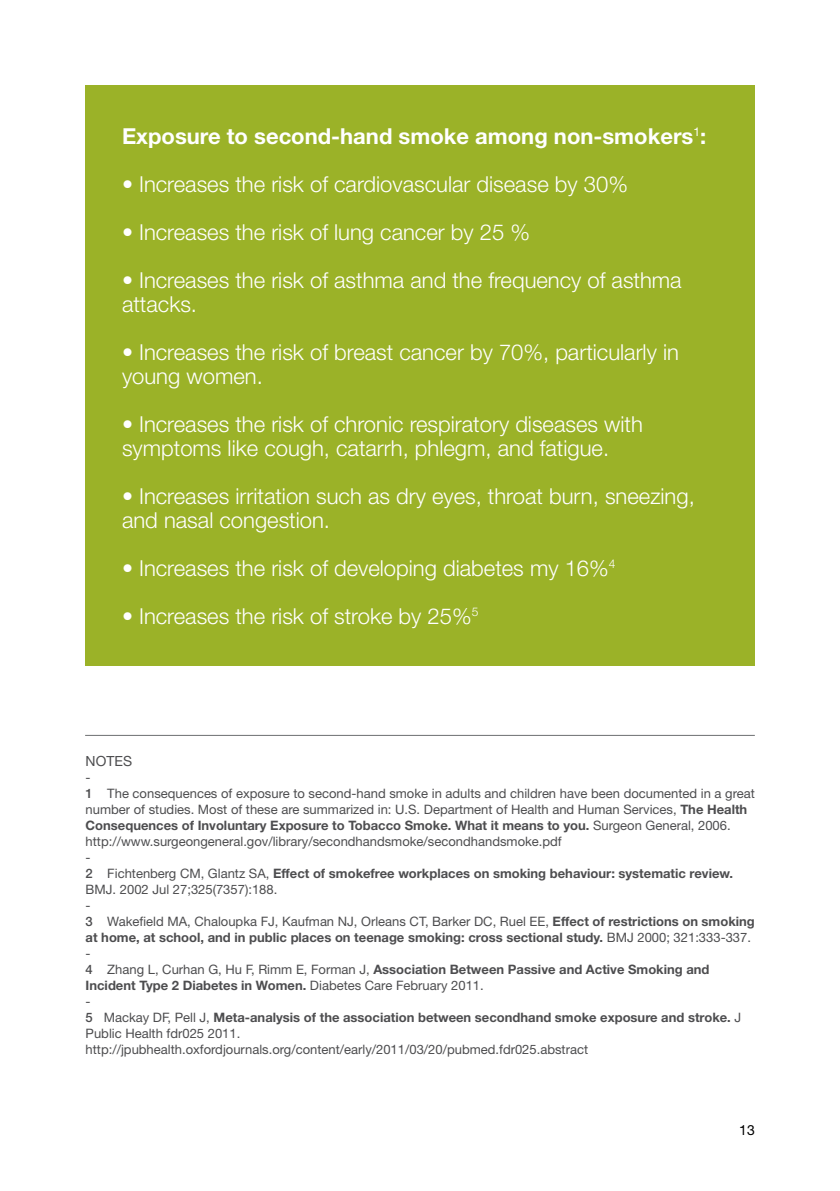
<style>
.page{position:relative;width:840px;height:1191px;background:#fff}
.page>*{position:absolute;margin:0;border:0;box-sizing:border-box;transform-origin:0 0}
.t1{font:300 22px/24px "Helvetica Neue";color:#fff}
.t2{font:700 22px "Helvetica Neue";color:#fff}
.t3{font:14px "Helvetica Neue LT Std";color:#4d4d4f}
.t4{font:14px "Helvetica Neue LT Std";color:#000}
.t5{font:13px/16px "Helvetica Neue LT Std";color:#4d4d4f}
.s1{font-weight:500}
.s2{font-weight:700}
</style>
<div class="page">
<div style="left:85px;top:85px;width:669px;height:580px;background:#9bb228"></div>
<hr style="left:85px;top:735px;width:669px;height:1px;background:#6d6f71">
<h1 class="t2" style="left:122px;top:122px;width:585px">Exposure to second-hand smoke among non-smokers<sup>1</sup>:</h1>
<h1 class="t1" style="left:122px;top:171px;width:507px">• Increases the risk of cardiovascular disease by 30%</h1>
<h1 class="t1" style="left:122px;top:219px;width:409px">• Increases the risk of lung cancer by 25 %</h1>
<h1 class="t1" style="left:122px;top:267px;width:561px">• Increases the risk of asthma and the frequency of asthma attacks.</h1>
<h1 class="t1" style="left:122px;top:339px;width:558px">• Increases the risk of breast cancer by 70%, particularly in young women.</h1>
<h1 class="t1" style="left:122px;top:411px;width:522px">• Increases the risk of chronic respiratory diseases with symptoms like cough, catarrh, phlegm, and fatigue.</h1>
<h1 class="t1" style="left:122px;top:483px;width:574px">• Increases irritation such as dry eyes, throat burn, sneezing, and nasal congestion.</h1>
<h1 class="t1" style="left:122px;top:555px;width:494px">• Increases the risk of developing diabetes my 16%<sup>4</sup></h1>
<h1 class="t1" style="left:122px;top:603px;width:357px">• Increases the risk of stroke by 25%<sup>5</sup></h1>
<p class="t3" style="left:86px;top:753px;width:48px">NOTES</p>
<p class="t5" style="left:86px;top:769px;width:670px">-<br><span class="s1">1</span> The consequences of exposure to second-hand smoke in adults and children have been documented in a great number of studies. Most of these are summarized in: U.S. Department of Health and Human Services, <span class="s2">The Health Consequences of Involuntary Exposure to Tobacco Smoke. What it means to you.</span> Surgeon General, 2006. http://www.surgeongeneral.gov/library/secondhandsmoke/secondhandsmoke.pdf<br>-<br><span class="s1">2</span> Fichtenberg CM, Glantz SA, <span class="s2">Effect of smokefree workplaces on smoking behaviour: systematic review.<br></span>BMJ. 2002 Jul 27;325(7357):188.<br>-<br><span class="s1">3</span> Wakefield MA, Chaloupka FJ, Kaufman NJ, Orleans CT, Barker DC, Ruel EE, <span class="s2">Effect of restrictions on smoking at home, at school, and in public places on teenage smoking: cross sectional study.</span> BMJ 2000; 321:333-337. -<br><span class="s1">4</span> Zhang L, Curhan G, Hu F, Rimm E, Forman J, <span class="s2">Association Between Passive and Active Smoking and Incident Type 2 Diabetes in Women.</span> Diabetes Care February 2011.<br>-<br><span class="s1">5</span> Mackay DF, Pell J, <span class="s2">Meta-analysis of the association between secondhand smoke exposure and stroke.</span> J Public Health fdr025 2011.<br>http://jpubhealth.oxfordjournals.org/content/early/2011/03/20/pubmed.fdr025.abstract</p>
<p class="t4" style="left:738px;top:1121px;width:17px">13</p>
</div>
